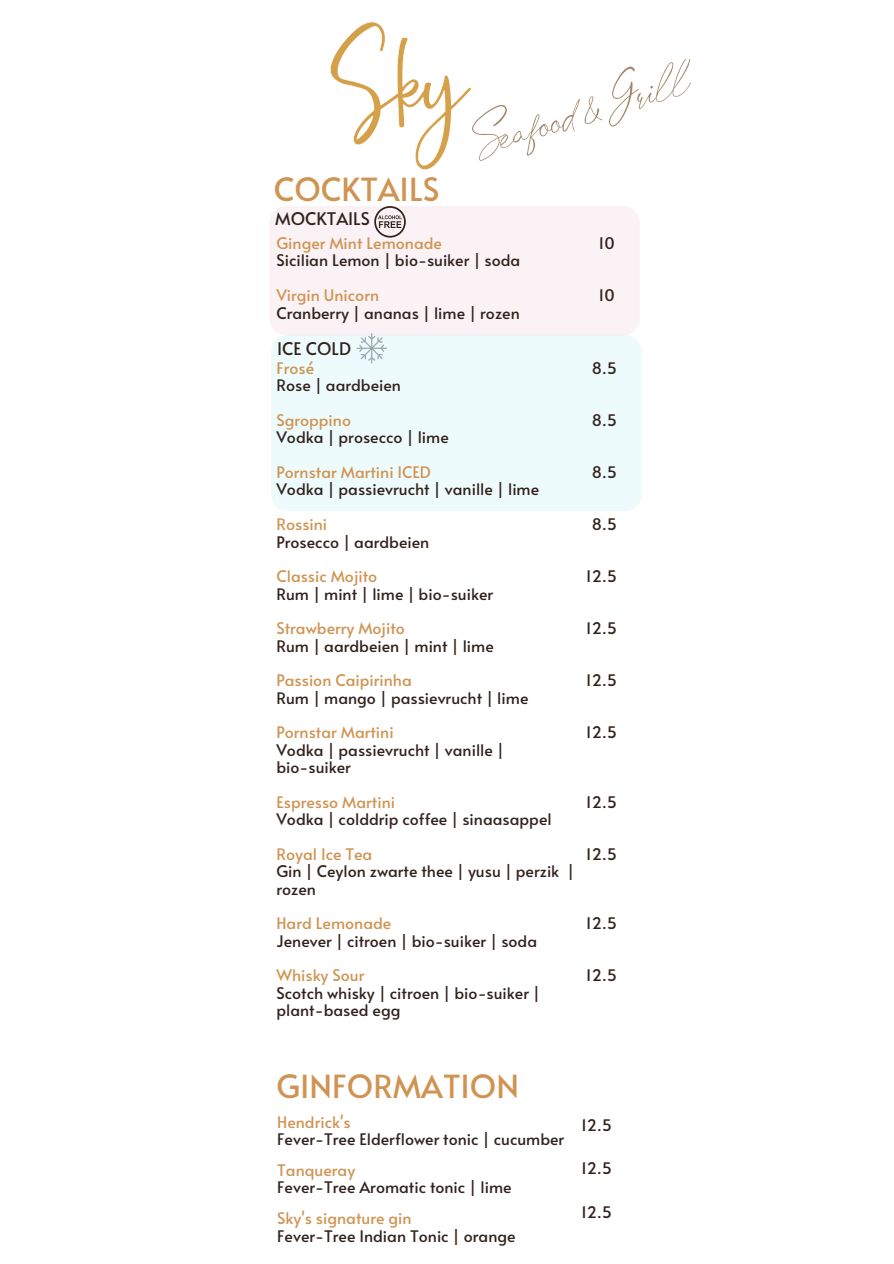
<style>
.page{position:relative;width:894px;height:1264px;background:#fff}
.page>*{position:absolute;margin:0;border:0;box-sizing:border-box;transform-origin:0 0}
.t1{font:31.8px "Alata";color:#cf9453}
.t2{font:17.4px "Alata";color:#32221d}
.t3{font:15.9px/17.4px "Alata";color:#32221d}
.t4{font:15.9px "Alata";color:#cf9453}
</style>
<div class="page">
<div style="left:271px;top:335px;width:370px;height:176px;background:#edfbfc"></div>
<svg style="left:356px;top:335px;width:31px;height:28px"></svg>
<img style="left:330px;top:22px;width:141px;height:148px">
<img style="left:472px;top:99px;width:108px;height:62px">
<img style="left:584px;top:59px;width:106px;height:68px">
<div style="left:270px;top:206px;width:369px;height:129px;background:#faf2f5"></div>
<svg style="left:374px;top:206px;width:31px;height:32px"></svg>
<h1 class="t1" style="left:273px;top:166px;width:167px">COCKTAILS</h1>
<p class="t2" style="left:275px;top:206px;width:96px">MOCKTAILS</p>
<p class="t4" style="left:276px;top:232px;width:167px">Ginger Mint Lemonade</p>
<p class="t3" style="left:276px;top:251px;width:245px">Sicilian Lemon | bio-suiker | soda</p>
<p class="t4" style="left:276px;top:284px;width:104px">Virgin Unicorn</p>
<p class="t3" style="left:276px;top:303px;width:245px">Cranberry | ananas | lime | rozen</p>
<p class="t2" style="left:277px;top:336px;width:75px">ICE COLD</p>
<p class="t4" style="left:276px;top:356px;width:39px">Frosé</p>
<p class="t3" style="left:276px;top:376px;width:126px">Rose | aardbeien</p>
<p class="t4" style="left:276px;top:408px;width:76px">Sgroppino</p>
<p class="t3" style="left:276px;top:428px;width:174px">Vodka | prosecco | lime</p>
<p class="t4" style="left:276px;top:460px;width:156px">Pornstar Martini ICED</p>
<p class="t3" style="left:276px;top:480px;width:264px">Vodka | passievrucht | vanille | lime</p>
<p class="t4" style="left:276px;top:512px;width:52px">Rossini</p>
<p class="t3" style="left:276px;top:532px;width:154px">Prosecco | aardbeien</p>
<p class="t4" style="left:276px;top:564px;width:102px">Classic Mojito</p>
<p class="t3" style="left:276px;top:584px;width:218px">Rum | mint | lime | bio-suiker</p>
<p class="t4" style="left:276px;top:616px;width:130px">Strawberry Mojito</p>
<p class="t3" style="left:276px;top:636px;width:219px">Rum | aardbeien | mint | lime</p>
<p class="t4" style="left:276px;top:669px;width:137px">Passion Caipirinha</p>
<p class="t3" style="left:276px;top:688px;width:253px">Rum | mango | passievrucht | lime</p>
<p class="t4" style="left:276px;top:721px;width:119px">Pornstar Martini</p>
<p class="t3" style="left:276px;top:740px;width:229px">Vodka | passievrucht | vanille | bio-suiker</p>
<p class="t4" style="left:276px;top:790px;width:120px">Espresso Martini</p>
<p class="t3" style="left:276px;top:810px;width:277px">Vodka | colddrip coffee | sinaasappel</p>
<p class="t4" style="left:276px;top:842px;width:97px">Royal Ice Tea</p>
<p class="t3" style="left:276px;top:862px;width:299px">Gin | Ceylon zwarte thee | yusu | perzik | rozen</p>
<p class="t4" style="left:276px;top:911px;width:116px">Hard Lemonade</p>
<p class="t3" style="left:276px;top:931px;width:262px">Jenever | citroen | bio-suiker | soda</p>
<p class="t4" style="left:276px;top:963px;width:89px">Whisky Sour</p>
<p class="t3" style="left:276px;top:983px;width:265px">Scotch whisky | citroen | bio-suiker | plant-based egg</p>
<p class="t3" style="left:598px;top:234px;width:18px">10</p>
<p class="t3" style="left:598px;top:286px;width:18px">10</p>
<p class="t3" style="left:591px;top:359px;width:27px">8.5</p>
<p class="t3" style="left:591px;top:411px;width:27px">8.5</p>
<p class="t3" style="left:591px;top:463px;width:27px">8.5</p>
<p class="t3" style="left:591px;top:515px;width:27px">8.5</p>
<p class="t3" style="left:585px;top:567px;width:33px">12.5</p>
<p class="t3" style="left:585px;top:619px;width:33px">12.5</p>
<p class="t3" style="left:585px;top:671px;width:33px">12.5</p>
<p class="t3" style="left:585px;top:723px;width:33px">12.5</p>
<p class="t3" style="left:585px;top:792px;width:33px">12.5</p>
<p class="t3" style="left:585px;top:844px;width:33px">12.5</p>
<p class="t3" style="left:585px;top:914px;width:33px">12.5</p>
<p class="t3" style="left:585px;top:966px;width:33px">12.5</p>
<h1 class="t1" style="left:276px;top:1063px;width:244px">GINFORMATION</h1>
<p class="t4" style="left:277px;top:1110px;width:75px">Hendrick's</p>
<p class="t3" style="left:277px;top:1129px;width:288px">Fever-Tree Elderflower tonic | cucumber</p>
<p class="t4" style="left:277px;top:1158px;width:80px">Tanqueray</p>
<p class="t3" style="left:277px;top:1177px;width:236px">Fever-Tree Aromatic tonic | lime</p>
<p class="t4" style="left:277px;top:1206px;width:136px">Sky's signature gin</p>
<p class="t3" style="left:277px;top:1226px;width:240px">Fever-Tree Indian Tonic | orange</p>
<p class="t3" style="left:581px;top:1115px;width:33px">12.5</p>
<p class="t3" style="left:581px;top:1158px;width:33px">12.5</p>
<p class="t3" style="left:581px;top:1202px;width:33px">12.5</p>
</div>
